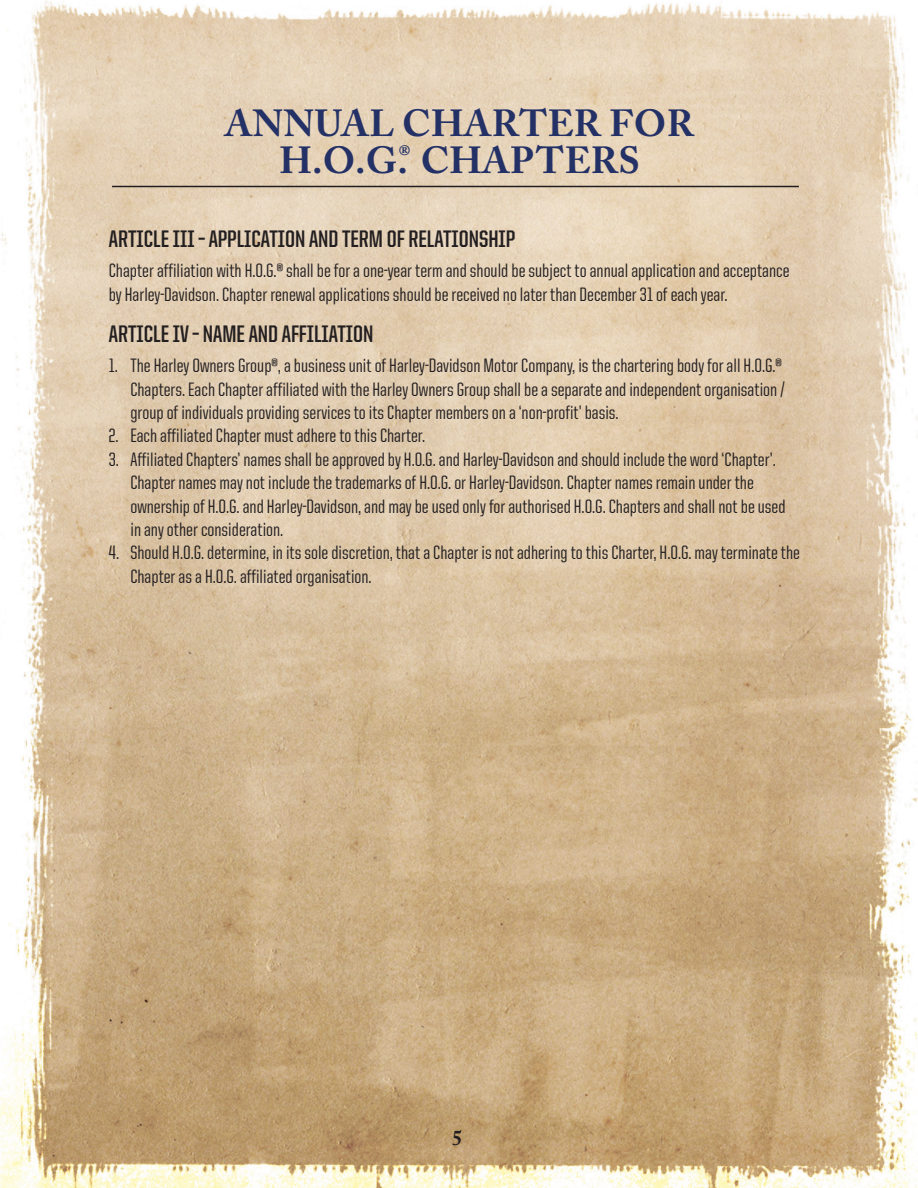
<style>
.page{position:relative;width:918px;height:1188px;background:#fff}
.page>*{position:absolute;margin:0;border:0;box-sizing:border-box;transform-origin:0 0}
.t1{font:700 37.5px/37.5px "Adobe Caslon Pro";letter-spacing:.015em;color:#243166;text-align:center}
.t2{font:700 24px "United Sans Cond";color:#231f20}
.t3{font:700 21px "Adobe Caslon Pro";color:#231f20}
.t4{font:500 19.5px/23.4px "United Sans Cond";color:#231f20}
</style>
<div class="page">
<img style="left:0;top:1px;width:918px;height:1187px">
<hr style="left:112px;top:186px;width:687px;height:1px;background:#231f20">
<h1 class="t1" style="left:225px;top:104px;width:471px">ANNUAL CHARTER FOR<br>H.O.G.<sup>®</sup> CHAPTERS</h1>
<p class="t2" style="left:109px;top:227px;width:408px">ARTICLE III – APPLICATION AND TERM OF RELATIONSHIP</p>
<p class="t4" style="left:109px;top:259px;width:682px">Chapter affiliation with H.O.G.® shall be for a one-year term and should be subject to annual application and acceptance by Harley-Davidson. Chapter renewal applications should be received no later than December 31 of each year.</p>
<p class="t2" style="left:109px;top:322px;width:266px">ARTICLE IV – NAME AND AFFILIATION</p>
<p class="t4" style="left:130px;top:354px;width:656px;text-indent:-22px">1. The Harley Owners Group®, a business unit of Harley-Davidson Motor Company, is the chartering body for all H.O.G.®<br>Chapters. Each Chapter affiliated with the Harley Owners Group shall be a separate and independent organisation / group of individuals providing services to its Chapter members on a ‘non-profit’ basis.</p>
<p class="t4" style="left:109px;top:424px;width:318px">2. Each affiliated Chapter must adhere to this Charter.</p>
<p class="t4" style="left:130px;top:448px;width:657px;text-indent:-22px">3. Affiliated Chapters’ names shall be approved by H.O.G. and Harley-Davidson and should include the word ‘Chapter’.<br>Chapter names may not include the trademarks of H.O.G. or Harley-Davidson. Chapter names remain under the ownership of H.O.G. and Harley-Davidson, and may be used only for authorised H.O.G. Chapters and shall not be used in any other consideration.</p>
<p class="t4" style="left:130px;top:541px;width:671px;text-indent:-22px">4. Should H.O.G. determine, in its sole discretion, that a Chapter is not adhering to this Charter, H.O.G. may terminate the<br>Chapter as a H.O.G. affiliated organisation.</p>
<p class="t3" style="left:452px;top:1126px;width:12px">5</p>
</div>
